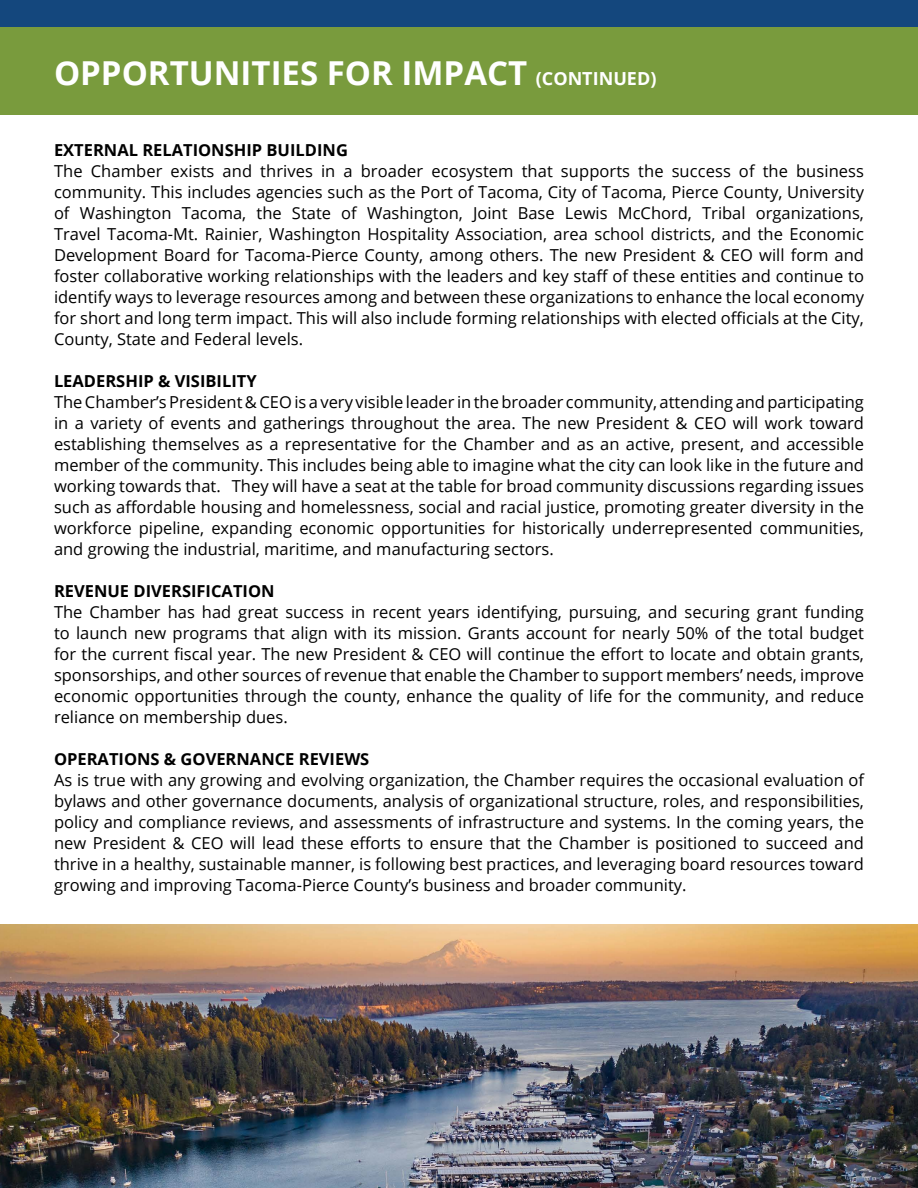
<style>
.page{position:relative;width:918px;height:1188px;background:#fff}
.page>*{position:absolute;margin:0;border:0;box-sizing:border-box;transform-origin:0 0}
.t1{font:700 33px "Open Sans";color:#fff}
.t2{font:16.5px/21px "Open Sans";color:#000;text-align:justify}
.t3{font:700 16.5px "Open Sans";color:#000}
.s1{font-size:18px}
</style>
<div class="page">
<div style="left:0;top:0;width:918px;height:27px;background:#14477d"></div>
<div style="left:0;top:27px;width:918px;height:87px;background:#799b3d"></div>
<img style="left:0;top:924px;width:918px;height:264px">
<h1 class="t1" style="left:54px;top:50px;width:604px">OPPORTUNITIES FOR IMPACT <span class="s1">(CONTINUED)</span></h1>
<p class="t3" style="left:54px;top:138px;width:295px">EXTERNAL RELATIONSHIP BUILDING</p>
<p class="t2" style="left:54px;top:160px;width:812px">The Chamber exists and thrives in a broader ecosystem that supports the success of the business community. This includes agencies such as the Port of Tacoma, City of Tacoma, Pierce County, University of Washington Tacoma, the State of Washington, Joint Base Lewis McChord, Tribal organizations, Travel Tacoma-Mt. Rainier, Washington Hospitality Association, area school districts, and the Economic Development Board for Tacoma-Pierce County, among others. The new President &amp; CEO will form and foster collaborative working relationships with the leaders and key staff of these entities and continue to identify ways to leverage resources among and between these organizations to enhance the local economy for short and long term impact. This will also include forming relationships with elected officials at the City, County, State and Federal levels.</p>
<p class="t3" style="left:54px;top:369px;width:204px">LEADERSHIP &amp; VISIBILITY</p>
<p class="t2" style="left:54px;top:391px;width:812px">The Chamber’s President &amp; CEO is a very visible leader in the broader community, attending and participating in a variety of events and gatherings throughout the area. The new President &amp; CEO will work toward establishing themselves as a representative for the Chamber and as an active, present, and accessible member of the community. This includes being able to imagine what the city can look like in the future and working towards that. They will have a seat at the table for broad community discussions regarding issues such as affordable housing and homelessness, social and racial justice, promoting greater diversity in the workforce pipeline, expanding economic opportunities for historically underrepresented communities, and growing the industrial, maritime, and manufacturing sectors.</p>
<p class="t3" style="left:54px;top:579px;width:222px">REVENUE DIVERSIFICATION</p>
<p class="t2" style="left:54px;top:601px;width:812px">The Chamber has had great success in recent years identifying, pursuing, and securing grant funding to launch new programs that align with its mission. Grants account for nearly 50% of the total budget for the current fiscal year. The new President &amp; CEO will continue the effort to locate and obtain grants, sponsorships, and other sources of revenue that enable the Chamber to support members’ needs, improve economic opportunities through the county, enhance the quality of life for the community, and reduce reliance on membership dues.</p>
<p class="t3" style="left:54px;top:747px;width:317px">OPERATIONS &amp; GOVERNANCE REVIEWS</p>
<p class="t2" style="left:54px;top:769px;width:812px">As is true with any growing and evolving organization, the Chamber requires the occasional evaluation of bylaws and other governance documents, analysis of organizational structure, roles, and responsibilities, policy and compliance reviews, and assessments of infrastructure and systems. In the coming years, the new President &amp; CEO will lead these efforts to ensure that the Chamber is positioned to succeed and thrive in a healthy, sustainable manner, is following best practices, and leveraging board resources toward growing and improving Tacoma-Pierce County’s business and broader community.</p>
</div>
